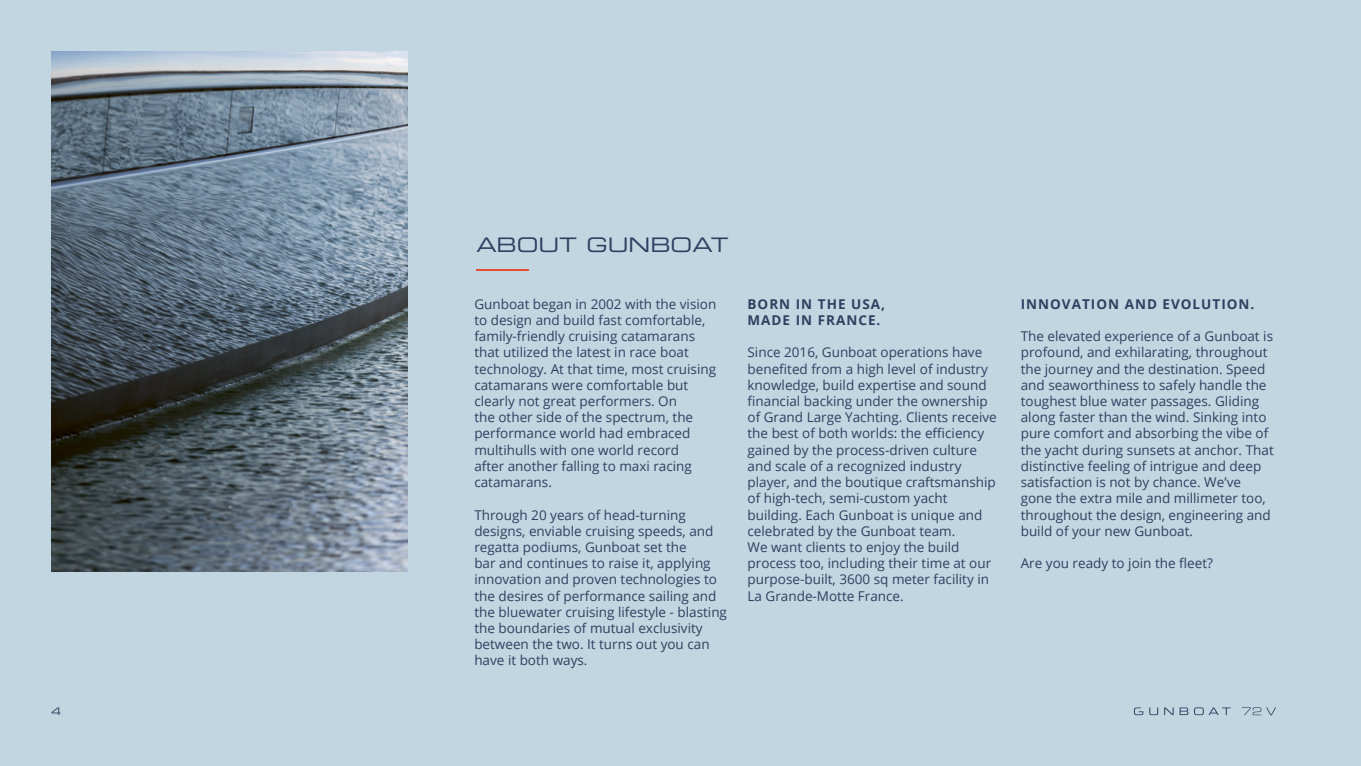
<style>
.page{position:relative;width:1361px;height:766px;background:#fff}
.page>*{position:absolute;margin:0;border:0;box-sizing:border-box;transform-origin:0 0}
.t1{font:19.95px "Eurostile LT Std Ex 2";color:#2d405f}
.t2{font:19.95px "Eurostile LT Std Ex 2";color:#e34d32;scale:2.6 1}
.t3{font:13.5px/16.2px "Open Sans";color:#2d405f}
.t4{font:700 13.5px/16.2px "Open Sans";letter-spacing:.075em;color:#2d405f}
.t5{font:10.5px "Eurostile LT Std Ex 2";color:#2d405f}
</style>
<div class="page">
<div style="left:0;top:0;width:1361px;height:765px;background:#c2d6e2"></div>
<img style="left:51px;top:51px;width:356px;height:520px">
<svg style="left:1134px;top:707px;width:9px;height:8px"></svg>
<svg style="left:1194px;top:707px;width:37px;height:8px"></svg>
<svg style="left:1179px;top:707px;width:9px;height:7px"></svg>
<svg style="left:1164px;top:707px;width:9px;height:7px"></svg>
<svg style="left:1149px;top:707px;width:9px;height:8px"></svg>
<svg style="left:1241px;top:707px;width:35px;height:8px"></svg>
<p class="t5" style="left:51px;top:704px;width:12px">4</p>
<h1 class="t1" style="left:476px;top:231px;width:254px">ABOUT GUNBOAT</h1>
<h1 class="t2" style="left:476px;top:255px;width:22px">—</h1>
<p class="t3" style="left:474px;top:295px;width:243px">Gunboat began in 2002 with the vision to design and build fast comfortable, family-friendly cruising catamarans that utilized the latest in race boat technology. At that time, most cruising catamarans were comfortable but clearly not great performers. On<br>the other side of the spectrum, the performance world had embraced multihulls with one world record<br>after another falling to maxi racing catamarans.</p>
<p class="t3" style="left:474px;top:506px;width:254px">Through 20 years of head-turning designs, enviable cruising speeds, and regatta podiums, Gunboat set the<br>bar and continues to raise it, applying innovation and proven technologies to the desires of performance sailing and the bluewater cruising lifestyle - blasting the boundaries of mutual exclusivity between the two. It turns out you can have it both ways.</p>
<p class="t4" style="left:747px;top:295px;width:139px">BORN IN THE USA,<br>MADE IN FRANCE.</p>
<p class="t3" style="left:747px;top:344px;width:251px">Since 2016, Gunboat operations have benefited from a high level of industry knowledge, build expertise and sound financial backing under the ownership of Grand Large Yachting. Clients receive the best of both worlds: the efficiency gained by the process-driven culture and scale of a recognized industry player, and the boutique craftsmanship of high-tech, semi-custom yacht building. Each Gunboat is unique and celebrated by the Gunboat team.<br>We want clients to enjoy the build process too, including their time at our purpose-built, 3600 sq meter facility in La Grande-Motte France.</p>
<p class="t4" style="left:1020px;top:295px;width:235px">INNOVATION AND EVOLUTION.</p>
<p class="t3" style="left:1020px;top:328px;width:254px">The elevated experience of a Gunboat is profound, and exhilarating, throughout the journey and the destination. Speed and seaworthiness to safely handle the toughest blue water passages. Gliding along faster than the wind. Sinking into pure comfort and absorbing the vibe of the yacht during sunsets at anchor. That distinctive feeling of intrigue and deep satisfaction is not by chance. We’ve gone the extra mile and millimeter too, throughout the design, engineering and build of your new Gunboat.</p>
<p class="t3" style="left:1020px;top:554px;width:194px">Are you ready to join the fleet?</p>
</div>
